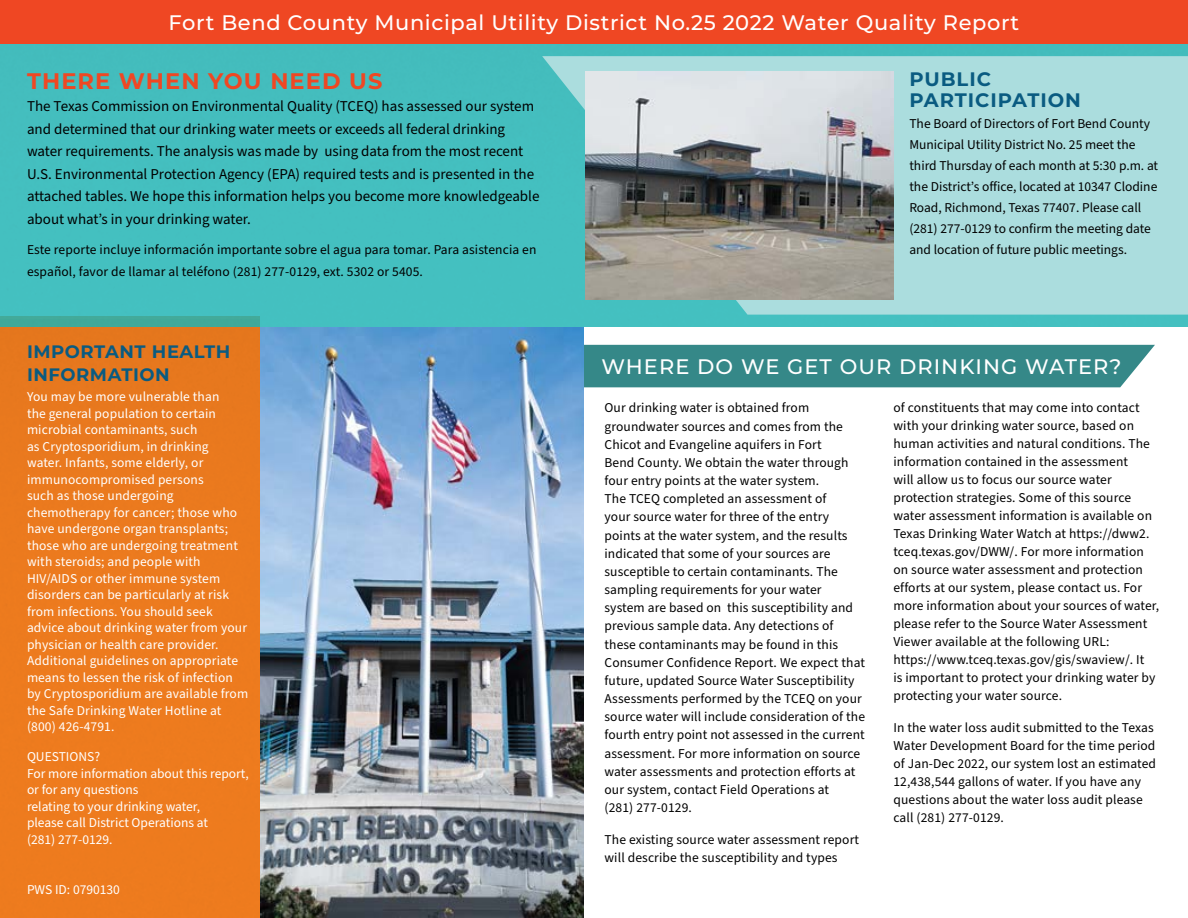
<style>
.page{position:relative;width:1188px;height:918px;background:#fff}
.page>*{position:absolute;margin:0;border:0;box-sizing:border-box;transform-origin:0 0}
.t1{font:700 22.5px "Montserrat";letter-spacing:.05em;color:#ef4723}
.t2{font:500 21px "Montserrat";letter-spacing:.03em;color:#fff}
.t3{font:500 21px "Montserrat";letter-spacing:.05em;color:#fff}
.t4{font:700 19.5px/21px "Montserrat";letter-spacing:.05em;color:#0a5b81}
.t5{font:700 18px/22.8px "Montserrat";letter-spacing:.03em;color:#0a5b81}
.t6{font:15px/22.5px "Source Sans Pro";color:#000}
.t7{font:13.5px/18.1px "Source Sans Pro";letter-spacing:.01em;color:#000}
.t8{font:13.5px/16.5px "Source Sans Pro";letter-spacing:.01em;color:#fff}
</style>
<div class="page">
<div style="left:584px;top:345px;width:571px;height:42px;background:#358888"></div>
<img style="left:259px;top:327px;width:325px;height:591px">
<div style="left:0;top:327px;width:259px;height:591px;background:#ec7a1e"></div>
<div style="left:0;top:44px;width:1188px;height:283px;background:#44bfbf"></div>
<div style="left:0;top:0;width:1188px;height:44px;background:#ef4723"></div>
<svg style="left:542px;top:56px;width:646px;height:259px;background:#9dd9d9"></svg>
<img style="left:585px;top:71px;width:308px;height:229px">
<h2 class="t2" style="left:169px;top:8px;width:852px">Fort Bend County Municipal Utility District No.25 2022 Water Quality Report</h2>
<h1 class="t1" style="left:27px;top:64px;width:357px">THERE WHEN YOU NEED US</h1>
<p class="t6" style="left:27px;top:95px;width:514px">The Texas Commission on Environmental Quality (TCEQ) has assessed our system and determined that our drinking water meets or exceeds all federal drinking water requirements. The analysis was made by using data from the most recent U.S. Environmental Protection Agency (EPA) required tests and is presented in the attached tables. We hope this information helps you become more knowledgeable about what’s in your drinking water.</p>
<p class="t7" style="left:27px;top:238px;width:511px;line-height:22.5px">Este reporte incluye información importante sobre el agua para tomar. Para asistencia en español, favor de llamar al teléfono (281) 277-0129, ext. 5302 or 5405.</p>
<h3 class="t4" style="left:909px;top:68px;width:173px">PUBLIC<br>PARTICIPATION</h3>
<p class="t7" style="left:909px;top:113px;width:250px;line-height:21px">The Board of Directors of Fort Bend County Municipal Utility District No. 25 meet the third Thursday of each month at 5:30 p.m. at the District’s office, located at 10347 Clodine Road, Richmond, Texas 77407. Please call (281) 277-0129 to confirm the meeting date and location of future public meetings.</p>
<h3 class="t5" style="left:27px;top:340px;width:205px">IMPORTANT HEALTH<br>INFORMATION</h3>
<p class="t8" style="left:27px;top:389px;width:223px">You may be more vulnerable than<br>the general population to certain microbial contaminants, such<br>as Cryptosporidium, in drinking<br>water. Infants, some elderly, or immunocompromised persons<br>such as those undergoing chemotherapy for cancer; those who have undergone organ transplants; those who are undergoing treatment with steroids; and people with<br>HIV/AIDS or other immune system disorders can be particularly at risk from infections. You should seek advice about drinking water from your physician or health care provider.<br>Additional guidelines on appropriate means to lessen the risk of infection by Cryptosporidium are available from the Safe Drinking Water Hotline at (800) 426-4791.</p>
<p class="t8" style="left:27px;top:749px;width:223px">QUESTIONS?<br>For more information about this report, or for any questions<br>relating to your drinking water,<br>please call District Operations at<br>(281) 277-0129.</p>
<p class="t8" style="left:27px;top:882px;width:95px">PWS ID: 0790130</p>
<h2 class="t3" style="left:602px;top:352px;width:522px">WHERE DO WE GET OUR DRINKING WATER?</h2>
<p class="t7" style="left:604px;top:399px;width:262px">Our drinking water is obtained from groundwater sources and comes from the Chicot and Evangeline aquifers in Fort<br>Bend County. We obtain the water through four entry points at the water system.<br>The TCEQ completed an assessment of<br>your source water for three of the entry points at the water system, and the results indicated that some of your sources are susceptible to certain contaminants. The sampling requirements for your water system are based on this susceptibility and previous sample data. Any detections of these contaminants may be found in this Consumer Confidence Report. We expect that future, updated Source Water Susceptibility Assessments performed by the TCEQ on your source water will include consideration of the fourth entry point not assessed in the current assessment. For more information on source water assessments and protection efforts at our system, contact Field Operations at<br>(281) 277-0129.</p>
<p class="t7" style="left:604px;top:831px;width:256px">The existing source water assessment report will describe the susceptibility and types</p>
<p class="t7" style="left:893px;top:399px;width:267px">of constituents that may come into contact with your drinking water source, based on human activities and natural conditions. The information contained in the assessment<br>will allow us to focus our source water protection strategies. Some of this source water assessment information is available on Texas Drinking Water Watch at https://dww2. tceq.texas.gov/DWW/. For more information on source water assessment and protection efforts at our system, please contact us. For more information about your sources of water, please refer to the Source Water Assessment Viewer available at the following URL: https://www.tceq.texas.gov/gis/swaview/. It<br>is important to protect your drinking water by protecting your water source.</p>
<p class="t7" style="left:893px;top:719px;width:264px">In the water loss audit submitted to the Texas Water Development Board for the time period of Jan-Dec 2022, our system lost an estimated 12,438,544 gallons of water. If you have any questions about the water loss audit please call (281) 277-0129.</p>
</div>
